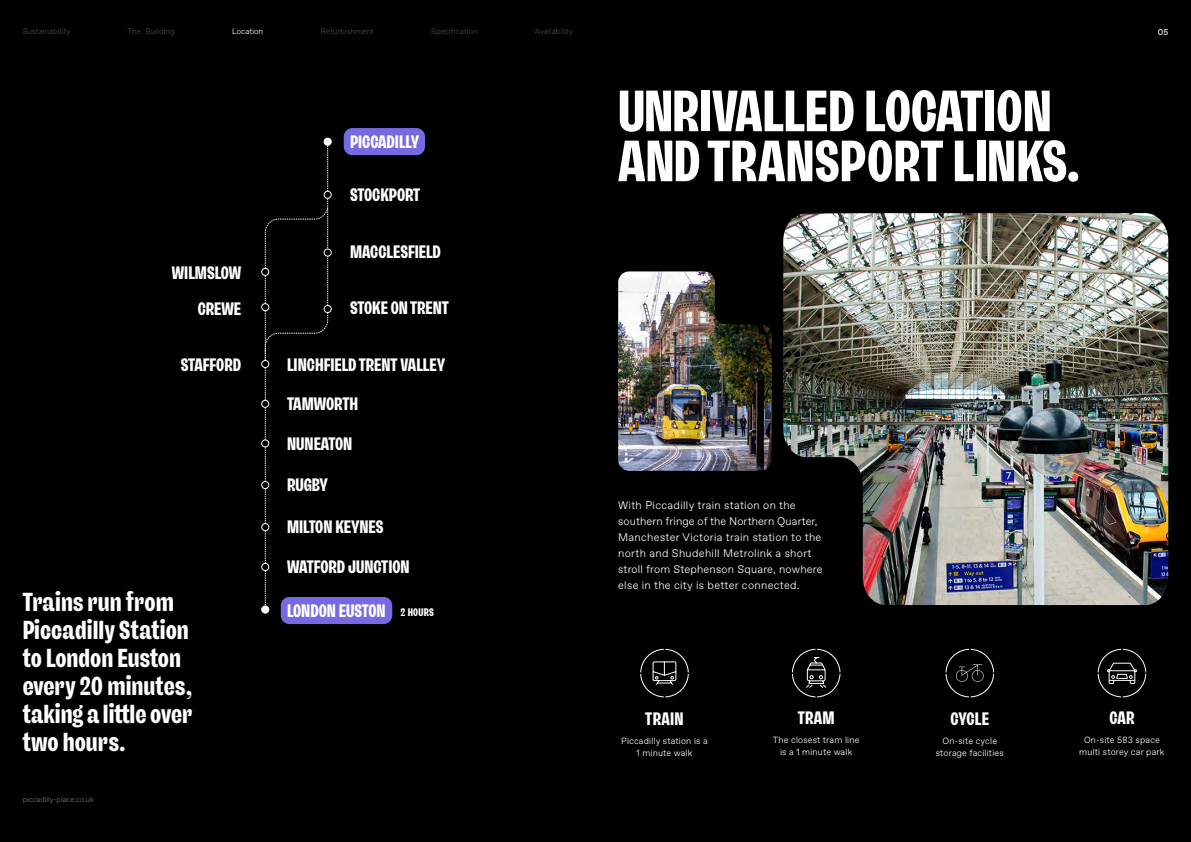
<style>
.page{position:relative;width:1191px;height:842px;background:#000}
.page>*{position:absolute;margin:0;border:0;box-sizing:border-box;transform-origin:0 0}
.t1{font:700 58px/50px "Freigeist Test X Con";color:#fff}
.t2{font:700 26px/28px "Freigeist X Con";color:#fff}
.t3{font:700 18px/39.2px "Freigeist X Con";color:#fff}
.t4{font:700 18px/35.7px "Freigeist Test X Con";color:#fff;text-align:right}
.t5{font:300 11px/16px "Favorit";letter-spacing:.03em;color:#fff}
.t6{font:300 9px/12px "Favorit";letter-spacing:.02em;color:#fff;text-align:center}
.t7{font:8.5px "Favorit";color:#fff}
.t8{font:300 8px "Favorit";color:#4b4b4b}
.t9{font:300 8px "Favorit";color:#fff}
.t10{font:300 7.5px "Favorit";color:#787878}
.s1{font-size:11px}
</style>
<div class="page">
<img style="left:783px;top:213px;width:385px;height:392px">
<img style="left:618px;top:271px;width:154px;height:200px">
<svg style="left:945px;top:649px;width:49px;height:48px"></svg>
<svg style="left:640px;top:649px;width:48px;height:48px"></svg>
<svg style="left:792px;top:649px;width:48px;height:48px"></svg>
<svg style="left:1097px;top:649px;width:49px;height:48px"></svg>
<div style="left:344px;top:128px;width:81px;height:27px;background:#7769e2;border-radius:9px"></div>
<div style="left:324px;top:191px;width:7px;height:7px;border:1px solid #fff;border-radius:50%"></div>
<svg style="left:265px;top:139px;width:63px;height:475px"></svg>
<div style="left:324px;top:138px;width:7px;height:7px;background:#fff;border-radius:50%"></div>
<div style="left:324px;top:138px;width:7px;height:7px;border:1px solid #fff;border-radius:50%"></div>
<div style="left:324px;top:249px;width:7px;height:7px;background:#000;border-radius:50%"></div>
<div style="left:324px;top:249px;width:7px;height:7px;border:1px solid #fff;border-radius:50%"></div>
<div style="left:324px;top:305px;width:7px;height:8px;background:#000;border-radius:50%"></div>
<div style="left:324px;top:305px;width:7px;height:8px;border:1px solid #fff;border-radius:50%"></div>
<div style="left:262px;top:304px;width:7px;height:7px;background:#000;border-radius:50%"></div>
<div style="left:261px;top:303px;width:8px;height:8px;border:1px solid #fff;border-radius:50%"></div>
<div style="left:262px;top:360px;width:7px;height:7px;background:#000;border-radius:50%"></div>
<div style="left:261px;top:360px;width:8px;height:8px;border:1px solid #fff;border-radius:50%"></div>
<div style="left:262px;top:400px;width:7px;height:7px;background:#000;border-radius:50%"></div>
<div style="left:261px;top:400px;width:8px;height:7px;border:1px solid #fff;border-radius:50%"></div>
<div style="left:262px;top:440px;width:7px;height:7px;background:#000;border-radius:50%"></div>
<div style="left:261px;top:440px;width:8px;height:7px;border:1px solid #fff;border-radius:50%"></div>
<div style="left:262px;top:481px;width:7px;height:8px;background:#000;border-radius:50%"></div>
<div style="left:261px;top:481px;width:8px;height:8px;border:1px solid #fff;border-radius:50%"></div>
<div style="left:262px;top:524px;width:7px;height:7px;background:#000;border-radius:50%"></div>
<div style="left:261px;top:523px;width:8px;height:8px;border:1px solid #fff;border-radius:50%"></div>
<div style="left:262px;top:563px;width:7px;height:7px;background:#000;border-radius:50%"></div>
<div style="left:261px;top:563px;width:8px;height:8px;border:1px solid #fff;border-radius:50%"></div>
<div style="left:262px;top:606px;width:7px;height:7px;background:#fff;border-radius:50%"></div>
<div style="left:261px;top:606px;width:8px;height:7px;border:1px solid #fff;border-radius:50%"></div>
<div style="left:262px;top:268px;width:7px;height:7px;background:#000;border-radius:50%"></div>
<div style="left:261px;top:268px;width:8px;height:8px;border:1px solid #fff;border-radius:50%"></div>
<div style="left:281px;top:597px;width:111px;height:27px;background:#7769e2;border-radius:9px"></div>
<p class="t8" style="left:23px;top:26px;width:49px">Sustainability</p>
<p class="t8" style="left:127px;top:26px;width:49px">The Building</p>
<p class="t9" style="left:232px;top:26px;width:33px">Location</p>
<p class="t8" style="left:320px;top:26px;width:55px">Refurbishment</p>
<p class="t8" style="left:431px;top:26px;width:48px">Specification</p>
<p class="t8" style="left:535px;top:26px;width:40px">Availability</p>
<h3 class="t4" style="left:350px;top:125px;width:70px">PICCADILLY</h3>
<h3 class="t4" style="left:350px;top:178px;width:72px">STOCKPORT</h3>
<h3 class="t4" style="left:172px;top:255px;width:71px">WILMSLOW<br>CREWE</h3>
<h3 class="t4" style="left:181px;top:348px;width:62px">STAFFORD</h3>
<h2 class="t2" style="left:23px;top:588px;width:171px">Trains run from<br>Piccadilly Station to London Euston every 20 minutes, taking a little over two hours.</h2>
<p class="t10" style="left:23px;top:795px;width:73px">piccadilly-place.co.uk</p>
<h3 class="t4" style="left:350px;top:235px;width:92px">MACCLESFIELD</h3>
<h3 class="t3" style="left:350px;top:288px;width:100px">STOKE ON TRENT</h3>
<h3 class="t3" style="left:287px;top:345px;width:159px">LINCHFIELD TRENT VALLEY<br>TAMWORTH</h3>
<h3 class="t3" style="left:287px;top:424px;width:67px">NUNEATON</h3>
<h3 class="t3" style="left:287px;top:465px;width:42px">RUGBY</h3>
<h3 class="t3" style="left:287px;top:507px;width:98px">MILTON KEYNES</h3>
<h3 class="t3" style="left:287px;top:547px;width:124px">WATFORD JUNCTION</h3>
<h3 class="t3" style="left:287px;top:591px;width:148px">LONDON EUSTON <span class="s1">2 HOURS</span></h3>
<h1 class="t1" style="left:618px;top:89px;width:463px">UNRIVALLED LOCATION<br>AND TRANSPORT LINKS.</h1>
<p class="t7" style="left:1157px;top:26px;width:12px">05</p>
<p class="t5" style="left:618px;top:497px;width:206px">With Piccadilly train station on the southern fringe of the Northern Quarter, Manchester Victoria train station to the north and Shudehill Metrolink a short stroll from Stephenson Square, nowhere else in the city is better connected.</p>
<h3 class="t3" style="left:645px;top:698px;width:40px">TRAIN</h3>
<p class="t6" style="left:621px;top:734px;width:88px">Piccadilly station is a<br>1 minute walk</p>
<h3 class="t3" style="left:797px;top:698px;width:39px">TRAM</h3>
<p class="t6" style="left:773px;top:734px;width:88px">The closest tram line is a 1 minute walk</p>
<h3 class="t3" style="left:950px;top:698px;width:40px">CYCLE</h3>
<p class="t6" style="left:935px;top:734px;width:69px">On-site cycle storage facilities</p>
<h3 class="t3" style="left:1109px;top:698px;width:27px">CAR</h3>
<p class="t6" style="left:1079px;top:734px;width:87px">On-site 583 space multi storey car park</p>
</div>
